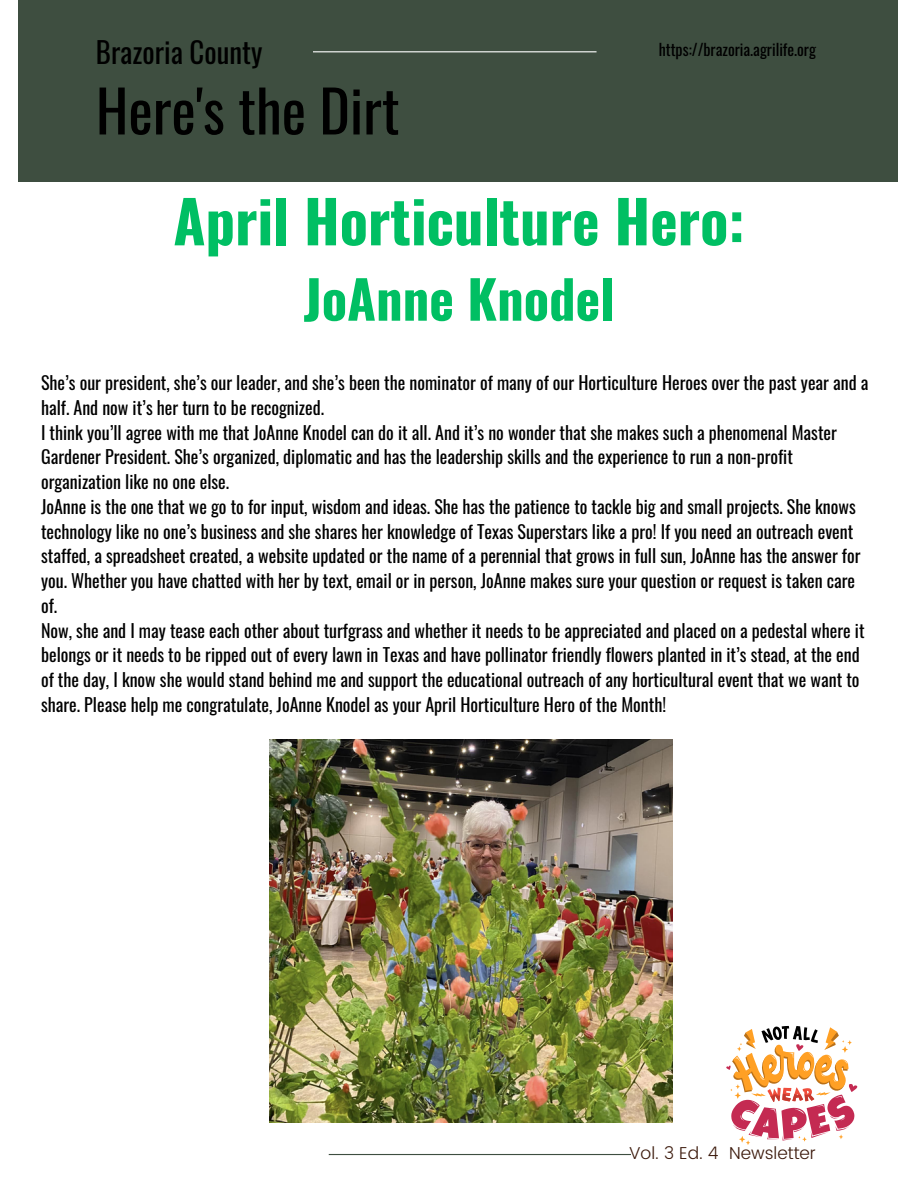
<style>
.page{position:relative;width:918px;height:1188px;background:#fff}
.page>*{position:absolute;margin:0;border:0;box-sizing:border-box;transform-origin:0 0}
.t1{font:700 58.5px "Oswald";color:#00bf63}
.t2{font:57.9px "Oswald";color:#000}
.t3{font:700 52.5px "Oswald";color:#00bf63}
.t4{font:28.8px "Oswald";color:#000}
.t5{font:18px/24.8px "Oswald";color:#000}
.t6{font:300 17.25px "Poppins";color:#3c1a0c}
.t7{font:15.9px "Oswald";color:#000}
</style>
<div class="page">
<div style="left:18px;top:0;width:880px;height:181px;background:#3e4e40"></div>
<hr style="left:313px;top:51px;width:284px;height:1px;background:#fff">
<hr style="left:329px;top:1154px;width:302px;height:1px;background:#3e4e40">
<svg style="left:726px;top:1026px;width:132px;height:119px"></svg>
<img style="left:269px;top:739px;width:403px;height:384px">
<p class="t4" style="left:96px;top:30px;width:168px">Brazoria County</p>
<h2 class="t2" style="left:96px;top:65px;width:305px">Here's the Dirt</h2>
<h4 class="t7" style="left:659px;top:37px;width:159px">https://brazoria.agrilife.org</h4>
<p class="t1" style="left:173px;top:176px;width:573px">April Horticulture Hero:</p>
<p class="t3" style="left:303px;top:258px;width:313px">JoAnne Knodel</p>
<p class="t5" style="left:41px;top:370px;width:829px">She’s our president, she’s our leader, and she’s been the nominator of many of our Horticulture Heroes over the past year and a half. And now it’s her turn to be recognized.<br>I think you’ll agree with me that JoAnne Knodel can do it all. And it’s no wonder that she makes such a phenomenal Master Gardener President. She’s organized, diplomatic and has the leadership skills and the experience to run a non-profit organization like no one else.<br>JoAnne is the one that we go to for input, wisdom and ideas. She has the patience to tackle big and small projects. She knows technology like no one’s business and she shares her knowledge of Texas Superstars like a pro! If you need an outreach event staffed, a spreadsheet created, a website updated or the name of a perennial that grows in full sun, JoAnne has the answer for you. Whether you have chatted with her by text, email or in person, JoAnne makes sure your question or request is taken care of.<br>Now, she and I may tease each other about turfgrass and whether it needs to be appreciated and placed on a pedestal where it belongs or it needs to be ripped out of every lawn in Texas and have pollinator friendly flowers planted in it’s stead, at the end of the day, I know she would stand behind me and support the educational outreach of any horticultural event that we want to share. Please help me congratulate, JoAnne Knodel as your April Horticulture Hero of the Month!</p>
<h1 class="t6" style="left:629px;top:1143px;width:188px">Vol. 3 Ed. 4 Newsletter</h1>
</div>
